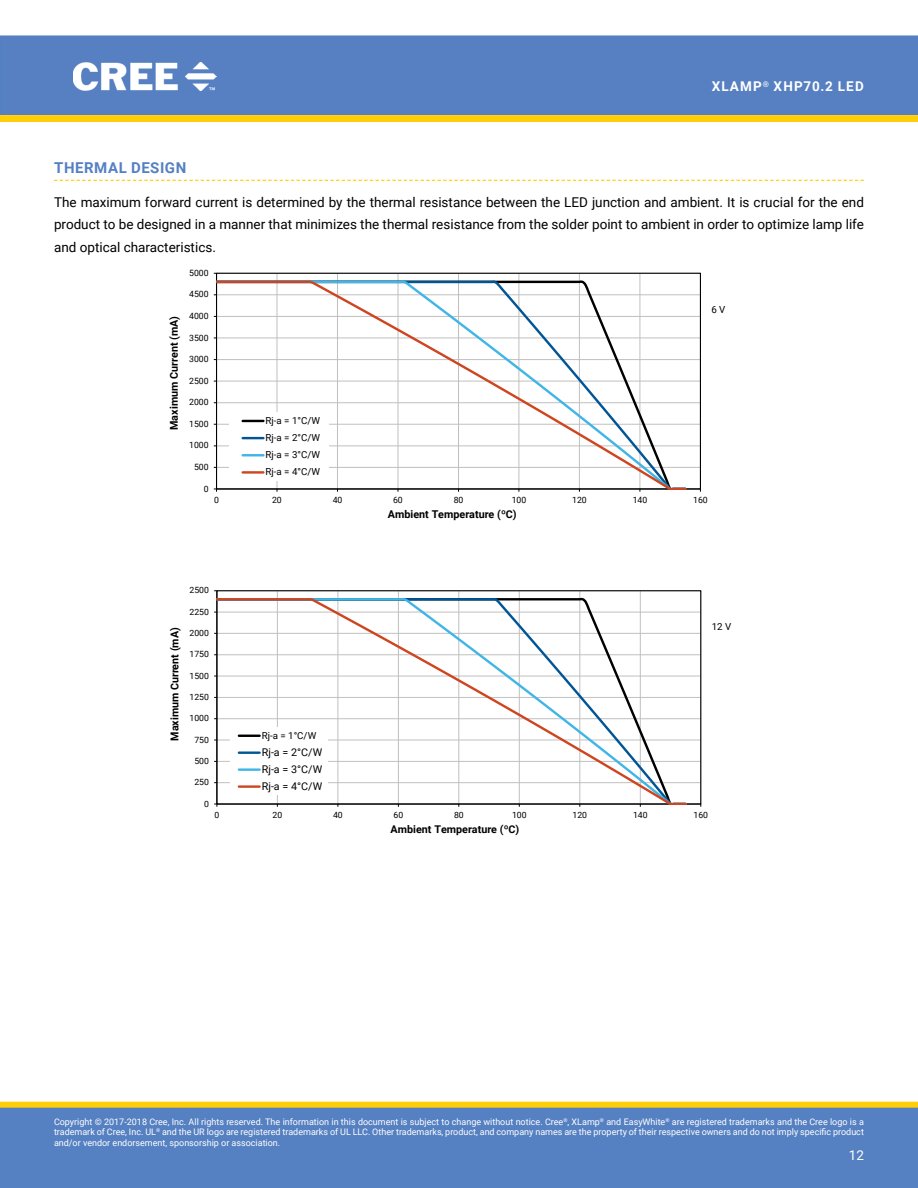
<style>
.page{position:relative;width:918px;height:1188px;background:#fff}
.page>*{position:absolute;margin:0;border:0;box-sizing:border-box;transform-origin:0 0}
.t1{font:700 15px "Roboto";letter-spacing:.035em;color:#5580c3}
.t2{font:13.5px/22.5px "Roboto";color:#000;text-align:justify}
.t3{font:700 13.5px "Roboto";letter-spacing:.085em;color:#fff}
.t4{font:13.5px "Roboto";color:#fff}
.t5{font:700 10.8px "Roboto";color:#000}
.t6{font:10.65px/17px "Roboto";color:#000;text-align:justify}
.t7{font:700 10.65px "Roboto";color:#000}
.t8{font:9.75px/17.1px "Roboto";color:#000;text-align:justify}
.t9{font:9.6px "Roboto";color:#000}
.t10{font:9px/10.8px "Roboto";color:#fff;text-align:justify}
.t11{font:8.7px "Roboto";letter-spacing:-.01em;color:#000}
.t12{font:8.55px "Roboto";letter-spacing:-.01em;color:#000}
</style>
<div class="page">
<div style="left:0;top:35px;width:918px;height:80px;background:#5680c1"></div>
<img style="left:73px;top:62px;width:143px;height:29px">
<div style="left:1px;top:1102px;width:916px;height:6px;background:#ffce06"></div>
<div style="left:0;top:1102px;width:918px;height:6px;border:1px solid #ffce06"></div>
<div style="left:0;top:1108px;width:918px;height:80px;background:#5580c1"></div>
<svg style="left:0;top:115px;width:918px;height:7px;background:#fece08"></svg>
<svg style="left:54px;top:180px;width:810px;height:1px"></svg>
<hr style="left:217px;top:467px;width:483px;height:1px;background:#c0c0c0">
<hr style="left:217px;top:445px;width:483px;height:1px;background:#c0c0c0">
<hr style="left:217px;top:424px;width:483px;height:1px;background:#c0c0c0">
<hr style="left:217px;top:402px;width:483px;height:1px;background:#c0c0c0">
<hr style="left:217px;top:381px;width:483px;height:1px;background:#c0c0c0">
<hr style="left:217px;top:359px;width:483px;height:1px;background:#c0c0c0">
<hr style="left:217px;top:338px;width:483px;height:1px;background:#c0c0c0">
<hr style="left:217px;top:316px;width:483px;height:1px;background:#c0c0c0">
<hr style="left:217px;top:294px;width:483px;height:1px;background:#c0c0c0">
<hr style="left:277px;top:273px;width:1px;height:216px;background:#c0c0c0">
<hr style="left:337px;top:273px;width:1px;height:216px;background:#c0c0c0">
<hr style="left:398px;top:273px;width:1px;height:216px;background:#c0c0c0">
<hr style="left:458px;top:273px;width:1px;height:216px;background:#c0c0c0">
<hr style="left:518px;top:273px;width:1px;height:216px;background:#c0c0c0">
<hr style="left:579px;top:273px;width:1px;height:216px;background:#c0c0c0">
<hr style="left:640px;top:273px;width:1px;height:216px;background:#c0c0c0">
<hr style="left:216px;top:273px;width:1px;height:216px;background:#000">
<hr style="left:217px;top:489px;width:483px;height:1px;background:#000">
<svg style="left:216px;top:279px;width:472px;height:211px"></svg>
<div style="left:230px;top:412px;width:99px;height:69px;background:#fff"></div>
<hr style="left:243px;top:420px;width:20px;height:2px;background:#000">
<hr style="left:243px;top:437px;width:20px;height:2px;background:#005596">
<hr style="left:243px;top:454px;width:20px;height:2px;background:#41b6e6">
<hr style="left:243px;top:471px;width:20px;height:3px;background:#cf4520">
<hr style="left:217px;top:782px;width:484px;height:1px;background:#c0c0c0">
<hr style="left:217px;top:761px;width:484px;height:1px;background:#c0c0c0">
<hr style="left:217px;top:740px;width:484px;height:1px;background:#c0c0c0">
<hr style="left:217px;top:718px;width:484px;height:1px;background:#c0c0c0">
<hr style="left:217px;top:697px;width:484px;height:1px;background:#c0c0c0">
<hr style="left:217px;top:676px;width:484px;height:1px;background:#c0c0c0">
<hr style="left:217px;top:654px;width:484px;height:1px;background:#c0c0c0">
<hr style="left:217px;top:633px;width:484px;height:1px;background:#c0c0c0">
<hr style="left:217px;top:612px;width:484px;height:1px;background:#c0c0c0">
<hr style="left:277px;top:591px;width:1px;height:213px;background:#c0c0c0">
<hr style="left:337px;top:591px;width:1px;height:213px;background:#c0c0c0">
<hr style="left:398px;top:591px;width:1px;height:213px;background:#c0c0c0">
<hr style="left:458px;top:591px;width:1px;height:213px;background:#c0c0c0">
<hr style="left:519px;top:591px;width:1px;height:213px;background:#c0c0c0">
<hr style="left:579px;top:591px;width:1px;height:213px;background:#c0c0c0">
<hr style="left:640px;top:591px;width:1px;height:213px;background:#c0c0c0">
<hr style="left:217px;top:591px;width:1px;height:213px;background:#000">
<hr style="left:217px;top:804px;width:484px;height:1px;background:#000">
<svg style="left:217px;top:597px;width:471px;height:208px"></svg>
<div style="left:230px;top:727px;width:98px;height:68px;background:#fff"></div>
<hr style="left:239px;top:735px;width:21px;height:2px;background:#000">
<hr style="left:239px;top:751px;width:21px;height:3px;background:#005596">
<hr style="left:239px;top:768px;width:21px;height:3px;background:#41b6e6">
<hr style="left:239px;top:785px;width:21px;height:3px;background:#cf4520">
<h2 class="t3" style="left:712px;top:77px;width:154px">XLamp<sup>®</sup> XHP70.2 LED</h2>
<h1 class="t1" style="left:54px;top:157px;width:11px">The</h1>
<h1 class="t1" style="left:84px;top:157px;width:22px">rmal</h1>
<h1 class="t1" style="left:131px;top:157px;width:57px">Design</h1>
<p class="t2" style="left:54px;top:190px;width:811px">The maximum forward current is determined by the thermal resistance between the LED junction and ambient. It is crucial for the end product to be designed in a manner that minimizes the thermal resistance from the solder point to ambient in order to optimize lamp life and optical characteristics.</p>
<p class="t11" style="left:189px;top:267px;width:21px">5000</p>
<p class="t5" style="left:167px;top:430px;width:116px;rotate:-90deg">Maximum Current (mA)</p>
<p class="t11" style="left:189px;top:288px;width:21px">4500</p>
<p class="t11" style="left:189px;top:310px;width:21px">4000</p>
<p class="t11" style="left:189px;top:331px;width:21px">3500</p>
<p class="t11" style="left:189px;top:353px;width:21px">3000</p>
<p class="t11" style="left:189px;top:375px;width:21px">2500</p>
<p class="t11" style="left:189px;top:396px;width:21px">2000</p>
<p class="t11" style="left:189px;top:418px;width:21px">1500</p>
<p class="t11" style="left:189px;top:439px;width:21px">1000</p>
<p class="t11" style="left:194px;top:461px;width:16px">500</p>
<p class="t11" style="left:204px;top:482px;width:6px">0</p>
<p class="t8" style="left:266px;top:412px;width:56px">Rj-a = 1°C/W Rj-a = 2°C/W Rj-a = 3°C/W Rj-a = 4°C/W</p>
<p class="t8" style="left:711px;top:300px;width:16px">6 V</p>
<p class="t11" style="left:214px;top:493px;width:6px">0</p>
<p class="t11" style="left:272px;top:493px;width:11px">20</p>
<p class="t11" style="left:333px;top:493px;width:11px">40</p>
<p class="t11" style="left:393px;top:493px;width:11px">60</p>
<p class="t11" style="left:454px;top:493px;width:11px">80</p>
<p class="t11" style="left:512px;top:493px;width:16px">100</p>
<p class="t11" style="left:572px;top:493px;width:16px">120</p>
<p class="t11" style="left:633px;top:493px;width:16px">140</p>
<p class="t11" style="left:693px;top:493px;width:16px">160</p>
<p class="t5" style="left:388px;top:507px;width:130px">Ambient Temperature (ºC)</p>
<p class="t5" style="left:167px;top:741px;width:115px;rotate:-90deg">Maximum Current (mA)</p>
<p class="t12" style="left:190px;top:584px;width:21px">2500</p>
<p class="t12" style="left:190px;top:606px;width:21px">2250</p>
<p class="t12" style="left:190px;top:627px;width:21px">2000</p>
<p class="t12" style="left:190px;top:648px;width:21px">1750</p>
<p class="t12" style="left:190px;top:670px;width:21px">1500</p>
<p class="t12" style="left:190px;top:691px;width:21px">1250</p>
<p class="t12" style="left:190px;top:712px;width:21px">1000</p>
<p class="t12" style="left:194px;top:734px;width:16px">750</p>
<p class="t12" style="left:194px;top:755px;width:16px">500</p>
<p class="t12" style="left:194px;top:776px;width:16px">250</p>
<p class="t12" style="left:204px;top:798px;width:6px">0</p>
<p class="t9" style="left:262px;top:729px;width:56px">Rj-a = 1°C/W</p>
<p class="t6" style="left:262px;top:743px;width:62px">Rj-a = 2°C/W Rj-a = 3°C/W Rj-a = 4°C/W</p>
<p class="t9" style="left:712px;top:620px;width:21px">12 V</p>
<p class="t12" style="left:214px;top:809px;width:6px">0</p>
<p class="t12" style="left:273px;top:809px;width:11px">20</p>
<p class="t12" style="left:333px;top:809px;width:11px">40</p>
<p class="t12" style="left:394px;top:809px;width:11px">60</p>
<p class="t12" style="left:454px;top:809px;width:11px">80</p>
<p class="t12" style="left:512px;top:809px;width:16px">100</p>
<p class="t12" style="left:573px;top:809px;width:16px">120</p>
<p class="t12" style="left:633px;top:809px;width:16px">140</p>
<p class="t12" style="left:694px;top:809px;width:16px">160</p>
<p class="t7" style="left:391px;top:821px;width:130px">Ambient Temperature (ºC)</p>
<p class="t10" style="left:54px;top:1116px;width:811px">Copyright © 2017-2018 Cree, Inc. All rights reserved. The information in this document is subject to change without notice. Cree<sup>®</sup>, XLamp<sup>®</sup> and EasyWhite<sup>®</sup> are registered trademarks and the Cree logo is a trademark of Cree, Inc. UL<sup>®</sup> and the UR logo are registered trademarks of UL LLC. Other trademarks, product, and company names are the property of their respective owners and do not imply specific product and/or vendor endorsement, sponsorship or association.</p>
<h2 class="t4" style="left:849px;top:1145px;width:17px">12</h2>
</div>
